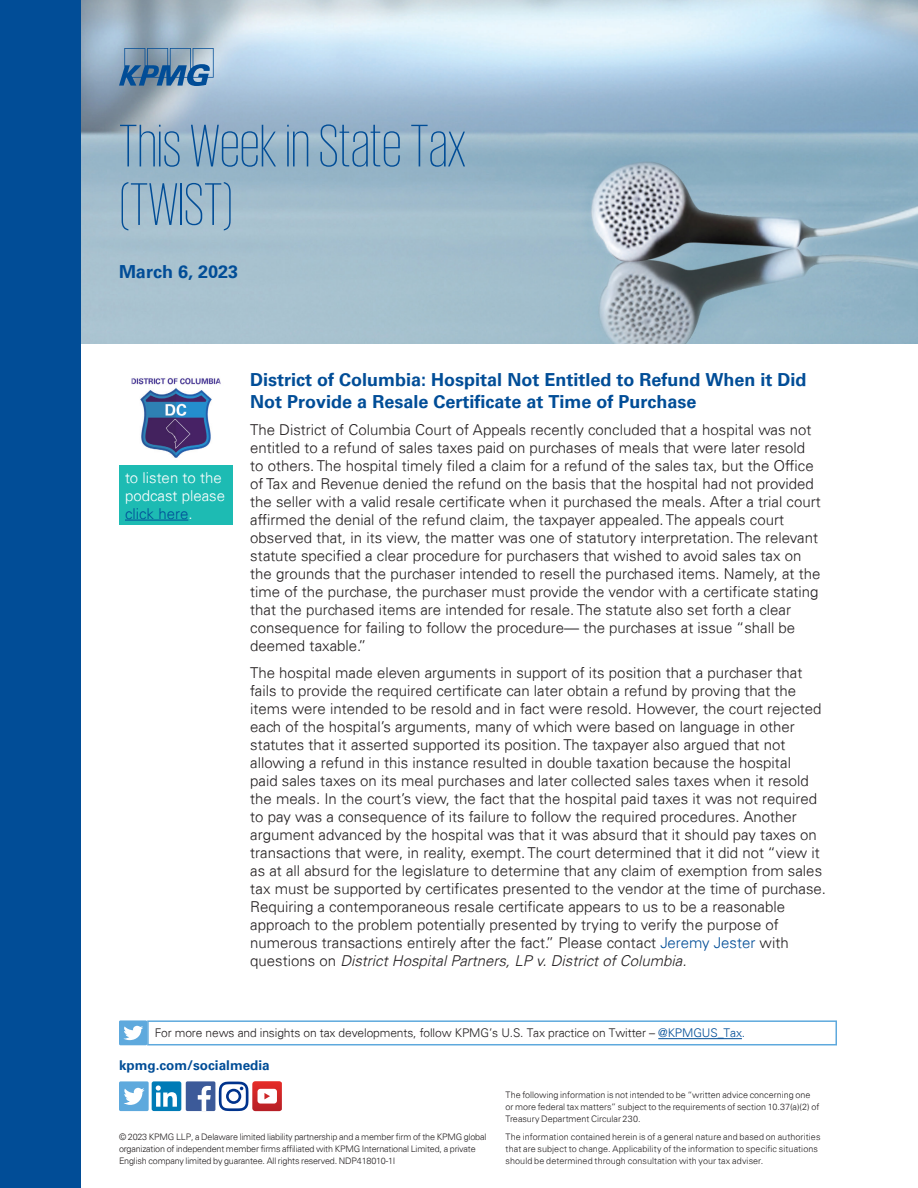
<style>
.page{position:relative;width:918px;height:1188px;background:#fff}
.page>*{position:absolute;margin:0;border:0;box-sizing:border-box;transform-origin:0 0}
.Title_60pt_White{font:200 61.5px/58.5px "KPMG";color:#014d97}
.Body_Copy{font:700 18px/21.6px "Univers 65";color:#014d97}
.Subhead_9pt{font:700 18px "Univers 65";color:#014d97}
.Body_Copy-2{font:300 15px/18px "Univers 45";color:#231f20}
.Folio{font:300 15px/18px "Univers 45";color:#fff}
.URL{font:700 13.5px "Univers 65";color:#014d97}
.Folio-2{font:300 12px "Univers 45";letter-spacing:-.01em;color:#231f20}
.Legal_6pt{font:300 9px/12px "Univers 45";letter-spacing:-.005em;color:#231f20}
.s1{color:#014d97}
.s2{font-style:italic}
</style>
<div class="page">
<img style="left:81px;top:0;width:837px;height:344px">
<svg style="left:119px;top:48px;width:95px;height:38px;background:#638aad"></svg>
<div style="left:0;top:0;width:81px;height:1188px;background:#014d97"></div>
<img style="left:131px;top:377px;width:90px;height:81px">
<div style="left:119px;top:465px;width:114px;height:60px;background:#1dbbb3"></div>
<hr style="left:125px;top:520px;width:63px;height:1px;background:#014d97">
<div style="left:119px;top:1081px;width:30px;height:30px;background:#5ea9dd;border-radius:2px"></div>
<svg style="left:124px;top:1088px;width:21px;height:17px"></svg>
<div style="left:152px;top:1081px;width:29px;height:30px;background:#007bb6;border-radius:2px"></div>
<svg style="left:156px;top:1085px;width:21px;height:22px"></svg>
<div style="left:186px;top:1081px;width:29px;height:30px;background:#3c5a99;border-radius:2px"></div>
<svg style="left:198px;top:1086px;width:13px;height:25px"></svg>
<svg style="left:219px;top:1081px;width:63px;height:30px"></svg>
<hr style="left:658px;top:1038px;width:84px;height:1px;background:#014d97">
<div style="left:147px;top:1020px;width:690px;height:25px;border:2px solid #5ea9dd"></div>
<div style="left:119px;top:1020px;width:28px;height:25px;background:#5ea9dd"></div>
<svg style="left:123px;top:1026px;width:20px;height:14px"></svg>
<p class="Title_60pt_White" style="left:119px;top:115px;width:348px">This Week in State Tax (TWIST)</p>
<p class="Subhead_9pt" style="left:119px;top:261px;width:121px">March 6, 2023</p>
<p class="Folio" style="left:125px;top:468px;width:102px">to listen to the podcast please <span class="s1">click here</span>.</p>
<p class="Body_Copy" style="left:250px;top:369px;width:558px">District of Columbia: Hospital Not Entitled to Refund When it Did<br>Not Provide a Resale Certificate at Time of Purchase</p>
<p class="Body_Copy-2" style="left:250px;top:421px;width:572px">The District of Columbia Court of Appeals recently concluded that a hospital was not entitled to a refund of sales taxes paid on purchases of meals that were later resold to others. The hospital timely filed a claim for a refund of the sales tax, but the Office of Tax and Revenue denied the refund on the basis that the hospital had not provided the seller with a valid resale certificate when it purchased the meals. After a trial court affirmed the denial of the refund claim, the taxpayer appealed. The appeals court observed that, in its view, the matter was one of statutory interpretation. The relevant statute specified a clear procedure for purchasers that wished to avoid sales tax on the grounds that the purchaser intended to resell the purchased items. Namely, at the time of the purchase, the purchaser must provide the vendor with a certificate stating that the purchased items are intended for resale. The statute also set forth a clear consequence for failing to follow the procedure— the purchases at issue “shall be deemed taxable.”</p>
<p class="Body_Copy-2" style="left:250px;top:664px;width:577px">The hospital made eleven arguments in support of its position that a purchaser that fails to provide the required certificate can later obtain a refund by proving that the items were intended to be resold and in fact were resold. However, the court rejected each of the hospital’s arguments, many of which were based on language in other statutes that it asserted supported its position. The taxpayer also argued that not allowing a refund in this instance resulted in double taxation because the hospital<br>paid sales taxes on its meal purchases and later collected sales taxes when it resold the meals. In the court’s view, the fact that the hospital paid taxes it was not required to pay was a consequence of its failure to follow the required procedures. Another argument advanced by the hospital was that it was absurd that it should pay taxes on transactions that were, in reality, exempt. The court determined that it did not “view it as at all absurd for the legislature to determine that any claim of exemption from sales tax must be supported by certificates presented to the vendor at the time of purchase.<br>Requiring a contemporaneous resale certificate appears to us to be a reasonable approach to the problem potentially presented by trying to verify the purpose of numerous transactions entirely after the fact.” Please contact <span class="s1">Jeremy Jester</span> with questions on <span class="s2">District Hospital Partners, LP v. District of Columbia.</span></p>
<p class="Folio-2" style="left:155px;top:1026px;width:592px">For more news and insights on tax developments, follow KPMG’s U.S. Tax practice on Twitter – <span class="s1">@KPMGUS_Tax.</span></p>
<p class="URL" style="left:119px;top:1057px;width:152px">kpmg.com/socialmedia</p>
<p class="Legal_6pt" style="left:119px;top:1131px;width:369px">© 2023 KPMG LLP, a Delaware limited liability partnership and a member firm of the KPMG global organization of independent member firms affiliated with KPMG International Limited, a private<br>English company limited by guarantee. All rights reserved. NDP418010-1I</p>
<p class="Legal_6pt" style="left:506px;top:1089px;width:315px">The following information is not intended to be “written advice concerning one or more federal tax matters” subject to the requirements of section 10.37(a)(2) of<br>Treasury Department Circular 230.</p>
<p class="Legal_6pt" style="left:506px;top:1131px;width:316px">The information contained herein is of a general nature and based on authorities that are subject to change. Applicability of the information to specific situations should be determined through consultation with your tax adviser.</p>
</div>
